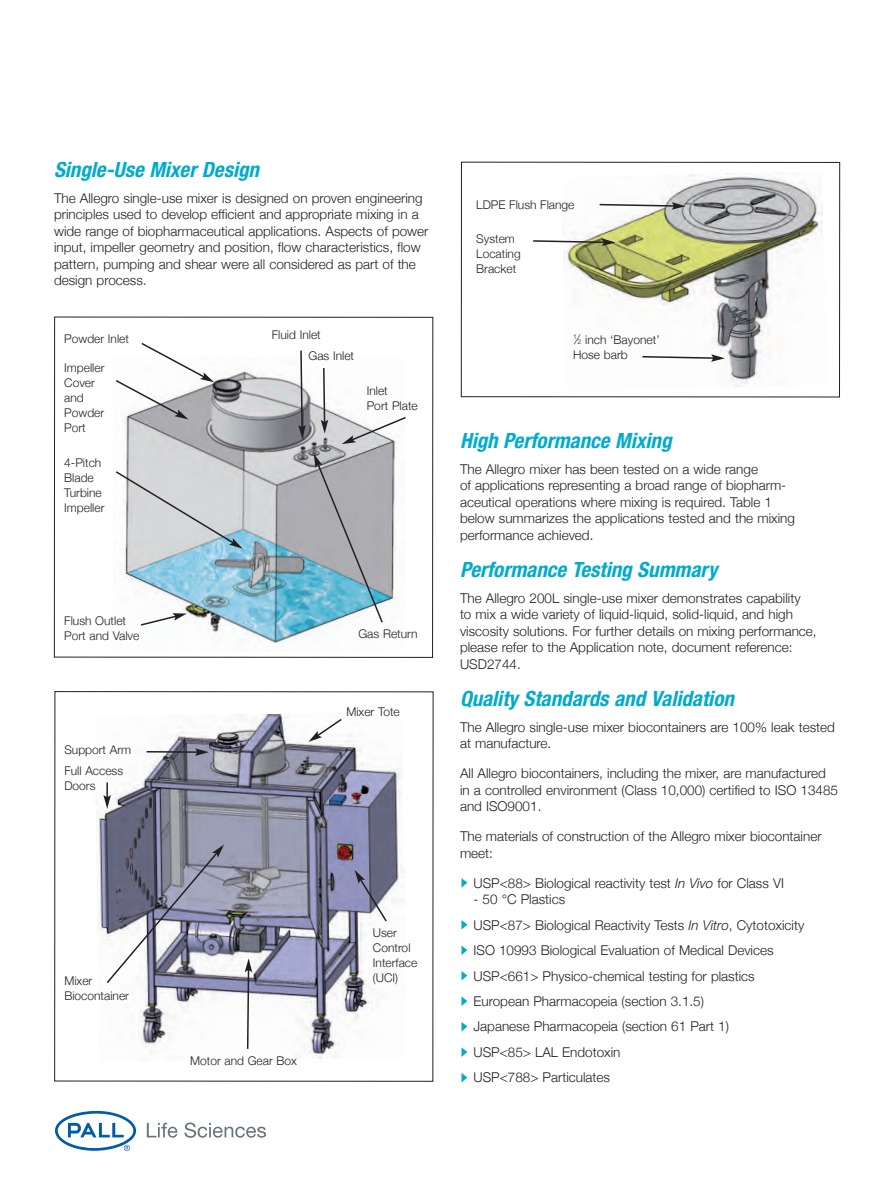
<style>
.page{position:relative;width:893px;height:1191px;background:#fff}
.page>*{position:absolute;margin:0;border:0;box-sizing:border-box;transform-origin:0 0}
.t1{font:italic 700 condensed 21px "Helvetica Neue";color:#00abcd}
.t2{font:300 13.5px/16.5px "Helvetica Neue";color:#231f20}
.t3{font:300 12px/15px "Helvetica Neue";color:#231f20}
.s1{font-size:13.5px}
.s2{font-size:6.75px}
.s3{font-style:italic}
</style>
<div class="page">
<svg style="left:55px;top:1110px;width:81px;height:40px"></svg>
<svg style="left:147px;top:1122px;width:30px;height:15px"></svg>
<svg style="left:184px;top:1122px;width:82px;height:15px"></svg>
<svg style="left:461px;top:878px;width:6px;height:9px"></svg>
<svg style="left:461px;top:920px;width:6px;height:9px"></svg>
<svg style="left:461px;top:945px;width:6px;height:10px"></svg>
<svg style="left:461px;top:971px;width:6px;height:9px"></svg>
<svg style="left:461px;top:996px;width:6px;height:10px"></svg>
<svg style="left:461px;top:1022px;width:6px;height:9px"></svg>
<svg style="left:461px;top:1047px;width:6px;height:10px"></svg>
<svg style="left:461px;top:1073px;width:6px;height:9px"></svg>
<img style="left:95px;top:714px;width:310px;height:345px">
<img style="left:562px;top:173px;width:261px;height:214px">
<div style="left:461px;top:162px;width:379px;height:235px;border:1px solid #231f20"></div>
<img style="left:123px;top:368px;width:191px;height:284px">
<div style="left:54px;top:317px;width:379px;height:341px;border:1px solid #231f20"></div>
<svg style="left:641px;top:354px;width:84px;height:8px"></svg>
<svg style="left:598px;top:202px;width:88px;height:8px"></svg>
<svg style="left:533px;top:238px;width:83px;height:8px"></svg>
<svg style="left:298px;top:350px;width:8px;height:89px"></svg>
<svg style="left:115px;top:470px;width:128px;height:78px;background:#cfd3d5"></svg>
<svg style="left:139px;top:613px;width:48px;height:14px"></svg>
<svg style="left:116px;top:343px;width:98px;height:76px"></svg>
<svg style="left:314px;top:368px;width:92px;height:261px"></svg>
<svg style="left:308px;top:717px;width:35px;height:25px"></svg>
<svg style="left:145px;top:748px;width:64px;height:8px"></svg>
<svg style="left:105px;top:844px;width:119px;height:140px"></svg>
<svg style="left:103px;top:782px;width:8px;height:27px"></svg>
<svg style="left:245px;top:691px;width:7px;height:359px"></svg>
<svg style="left:355px;top:870px;width:33px;height:53px"></svg>
<h1 class="t1" style="left:54px;top:157px;width:207px">Single-Use Mixer Design</h1>
<p class="t2" style="left:54px;top:189px;width:376px">The Allegro single-use mixer is designed on proven engineering principles used to develop efficient and appropriate mixing in a wide range of biopharmaceutical applications. Aspects of power input, impeller geometry and position, flow characteristics, flow pattern, pumping and shear were all considered as part of the design process.</p>
<p class="t3" style="left:64px;top:331px;width:66px">Powder Inlet</p>
<p class="t3" style="left:64px;top:360px;width:42px">Impeller<br>Cover and<br>Powder<br>Port</p>
<p class="t3" style="left:64px;top:455px;width:42px">4-Pitch<br>Blade<br>Turbine<br>Impeller</p>
<p class="t3" style="left:64px;top:612px;width:77px">Flush Outlet<br>Port and Valve</p>
<p class="t3" style="left:64px;top:742px;width:68px">Support Arm</p>
<p class="t3" style="left:64px;top:763px;width:60px">Full Access<br>Doors</p>
<p class="t3" style="left:309px;top:324px;width:47px;line-height:20.9px;text-indent:-37px">Fluid Inlet<br>Gas Inlet</p>
<p class="t3" style="left:367px;top:383px;width:53px">Inlet<br>Port Plate</p>
<p class="t3" style="left:358px;top:625px;width:61px">Gas Return</p>
<p class="t3" style="left:346px;top:704px;width:55px">Mixer Tote</p>
<p class="t3" style="left:64px;top:972px;width:66px">Mixer<br>Biocontainer</p>
<p class="t3" style="left:190px;top:1053px;width:108px">Motor and Gear Box</p>
<p class="t3" style="left:373px;top:924px;width:46px">User<br>Control<br>Interface (UCI)</p>
<p class="t3" style="left:476px;top:197px;width:100px">LDPE Flush Flange</p>
<p class="t3" style="left:476px;top:231px;width:46px">System<br>Locating<br>Bracket</p>
<p class="t3" style="left:573px;top:332px;width:88px"><sup>1</sup><span class="s1">⁄</span><span class="s2">2</span> inch ‘Bayonet’<br>Hose barb</p>
<h1 class="t1" style="left:460px;top:428px;width:213px">High Performance Mixing</h1>
<p class="t2" style="left:460px;top:460px;width:336px">The Allegro mixer has been tested on a wide range<br>of applications representing a broad range of biopharm&shy;aceutical operations where mixing is required. Table 1 below summarizes the applications tested and the mixing performance achieved.</p>
<h1 class="t1" style="left:460px;top:557px;width:259px">Performance Testing Summary</h1>
<p class="t2" style="left:460px;top:589px;width:358px">The Allegro 200L single-use mixer demonstrates capability<br>to mix a wide variety of liquid-liquid, solid-liquid, and high viscosity solutions. For further details on mixing performance, please refer to the Application note, document reference:<br>USD2744.</p>
<h1 class="t1" style="left:460px;top:686px;width:275px">Quality Standards and Validation</h1>
<p class="t2" style="left:460px;top:718px;width:376px">The Allegro single-use mixer biocontainers are 100% leak tested at manufacture.</p>
<p class="t2" style="left:460px;top:764px;width:380px">All Allegro biocontainers, including the mixer, are manufactured in a controlled environment (Class 10,000) certified to ISO 13485 and ISO9001.</p>
<p class="t2" style="left:460px;top:827px;width:363px">The materials of construction of the Allegro mixer biocontainer meet:</p>
<p class="t2" style="left:473px;top:874px;width:312px">USP&lt;88&gt; Biological reactivity test <span class="s3">In Vivo</span> for Class VI</p>
<p class="t2" style="left:473px;top:886px;width:332px;line-height:25.5px">- 50 °C Plastics<br>USP&lt;87&gt; Biological Reactivity Tests <span class="s3">In Vitro</span>, Cytotoxicity ISO 10993 Biological Evaluation of Medical Devices USP&lt;661&gt; Physico-chemical testing for plastics European Pharmacopeia (section 3.1.5)<br>Japanese Pharmacopeia (section 61 Part 1)<br>USP&lt;85&gt; LAL Endotoxin<br>USP&lt;788&gt; Particulates</p>
</div>
